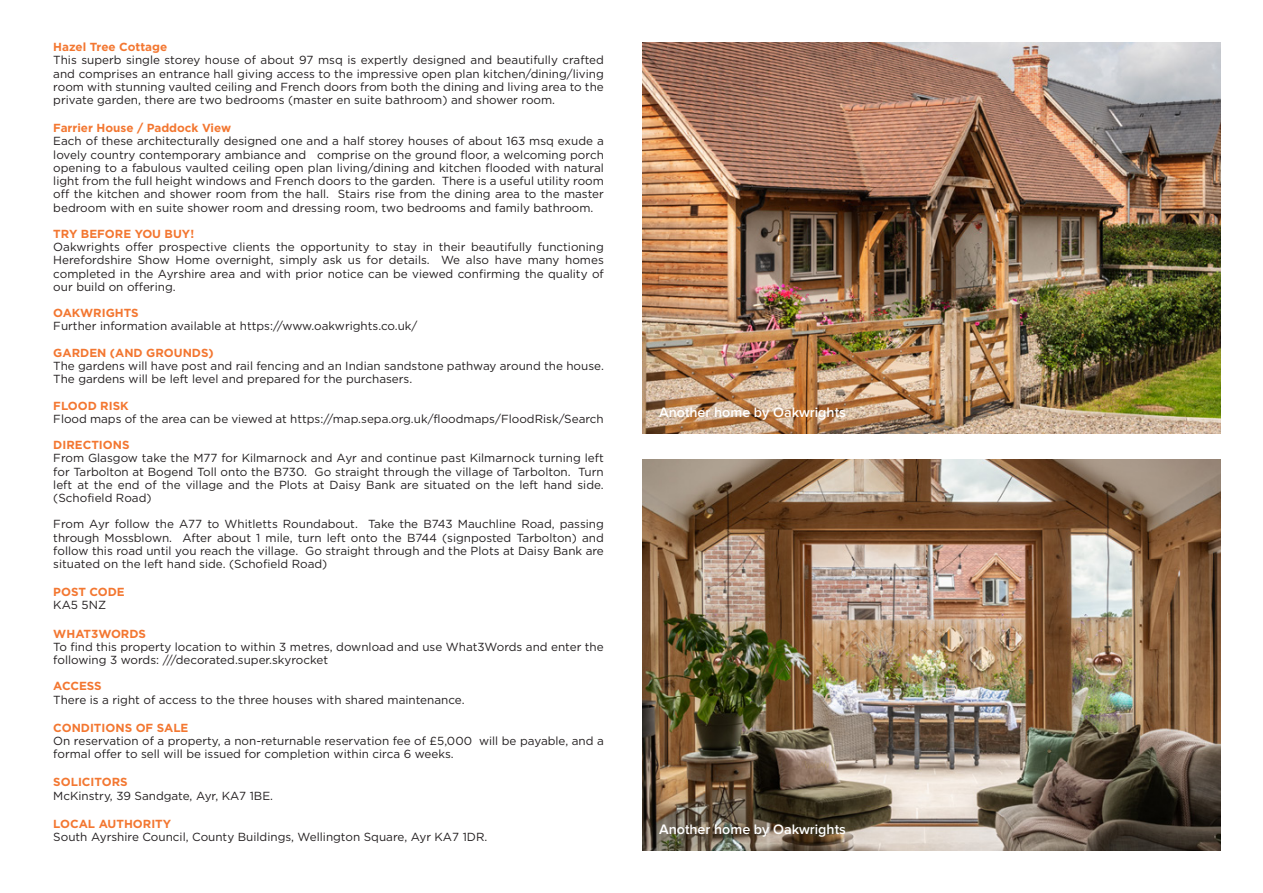
<style>
.page{position:relative;width:1263px;height:893px;background:#fff}
.page>*{position:absolute;margin:0;border:0;box-sizing:border-box;transform-origin:0 0}
._9_heads{font:600 14.25px "Proxima Nova";color:#fff}
.Body_Text{font:11.7px/13.2px "Gotham HTF";color:#231f20;text-align:justify}
.Headings_Text{font:700 11.7px "Gotham HTF";color:#f37731}
.Body_Text-2{font:700 11.7px "Gotham HTF";color:#f37731}
</style>
<div class="page">
<img style="left:642px;top:460px;width:578px;height:390px">
<img style="left:642px;top:43px;width:578px;height:390px">
<p class="Headings_Text" style="left:53px;top:40px;width:115px">Hazel Tree Cottage</p>
<p class="Body_Text" style="left:53px;top:54px;width:552px">This superb single storey house of about 97 msq is expertly designed and beautifully crafted and comprises an entrance hall giving access to the impressive open plan kitchen/dining/living room with stunning vaulted ceiling and French doors from both the dining and living area to the private garden, there are two bedrooms (master en suite bathroom) and shower room.</p>
<p class="Headings_Text" style="left:53px;top:121px;width:179px">Farrier House / Paddock View</p>
<p class="Body_Text" style="left:53px;top:135px;width:552px">Each of these architecturally designed one and a half storey houses of about 163 msq exude a lovely country contemporary ambiance and comprise on the ground floor, a welcoming porch opening to a fabulous vaulted ceiling open plan living/dining and kitchen flooded with natural light from the full height windows and French doors to the garden. There is a useful utility room off the kitchen and shower room from the hall. Stairs rise from the dining area to the master bedroom with en suite shower room and dressing room, two bedrooms and family bathroom.</p>
<p class="Headings_Text" style="left:53px;top:227px;width:142px">TRY BEFORE YOU BUY!</p>
<p class="Body_Text" style="left:53px;top:240px;width:552px">Oakwrights offer prospective clients the opportunity to stay in their beautifully functioning Herefordshire Show Home overnight, simply ask us for details. We also have many homes completed in the Ayrshire area and with prior notice can be viewed confirming the quality of our build on offering.</p>
<p class="Headings_Text" style="left:53px;top:306px;width:87px">OAKWRIGHTS</p>
<p class="Body_Text" style="left:53px;top:319px;width:366px">Further information available at https://www.oakwrights.co.uk/</p>
<p class="Headings_Text" style="left:53px;top:346px;width:162px">GARDEN (AND GROUNDS)</p>
<p class="Body_Text" style="left:53px;top:359px;width:552px">The gardens will have post and rail fencing and an Indian sandstone pathway around the house.<br>The gardens will be left level and prepared for the purchasers.</p>
<p class="Headings_Text" style="left:53px;top:399px;width:77px">FLOOD RISK</p>
<p class="Body_Text" style="left:53px;top:412px;width:552px">Flood maps of the area can be viewed at https://map.sepa.org.uk/floodmaps/FloodRisk/Search</p>
<p class="Headings_Text" style="left:53px;top:438px;width:78px">DIRECTIONS</p>
<p class="Body_Text" style="left:53px;top:451px;width:552px">From Glasgow take the M77 for Kilmarnock and Ayr and continue past Kilmarnock turning left for Tarbolton at Bogend Toll onto the B730. Go straight through the village of Tarbolton. Turn left at the end of the village and the Plots at Daisy Bank are situated on the left hand side. (Schofield Road)</p>
<p class="Body_Text" style="left:53px;top:517px;width:552px">From Ayr follow the A77 to Whitletts Roundabout. Take the B743 Mauchline Road, passing through Mossblown. After about 1 mile, turn left onto the B744 (signposted Tarbolton) and follow this road until you reach the village. Go straight through and the Plots at Daisy Bank are situated on the left hand side. (Schofield Road)</p>
<p class="Headings_Text" style="left:53px;top:585px;width:73px">POST CODE</p>
<p class="Body_Text" style="left:53px;top:598px;width:54px">KA5 5NZ</p>
<p class="Headings_Text" style="left:53px;top:627px;width:94px">WHAT3WORDS</p>
<p class="Body_Text" style="left:53px;top:640px;width:552px">To find this property location to within 3 metres, download and use What3Words and enter the following 3 words: ///decorated.super.skyrocket</p>
<p class="Body_Text-2" style="left:53px;top:679px;width:50px">ACCESS</p>
<p class="Body_Text" style="left:53px;top:693px;width:413px">There is a right of access to the three houses with shared maintenance.</p>
<p class="Body_Text-2" style="left:53px;top:721px;width:137px">CONDITIONS OF SALE</p>
<p class="Body_Text" style="left:53px;top:734px;width:552px">On reservation of a property, a non-returnable reservation fee of £5,000 will be payable, and a formal offer to sell will be issued for completion within circa 6 weeks.</p>
<p class="Headings_Text" style="left:53px;top:775px;width:76px">SOLICITORS</p>
<p class="Body_Text" style="left:53px;top:789px;width:221px">McKinstry, 39 Sandgate, Ayr, KA7 1BE.</p>
<p class="Headings_Text" style="left:53px;top:817px;width:119px">LOCAL AUTHORITY</p>
<p class="Body_Text" style="left:53px;top:830px;width:435px">South Ayrshire Council, County Buildings, Wellington Square, Ayr KA7 1DR.</p>
<p class="_9_heads" style="left:659px;top:405px;width:188px">Another home by Oakwrights</p>
<p class="_9_heads" style="left:659px;top:822px;width:188px">Another home by Oakwrights</p>
</div>
